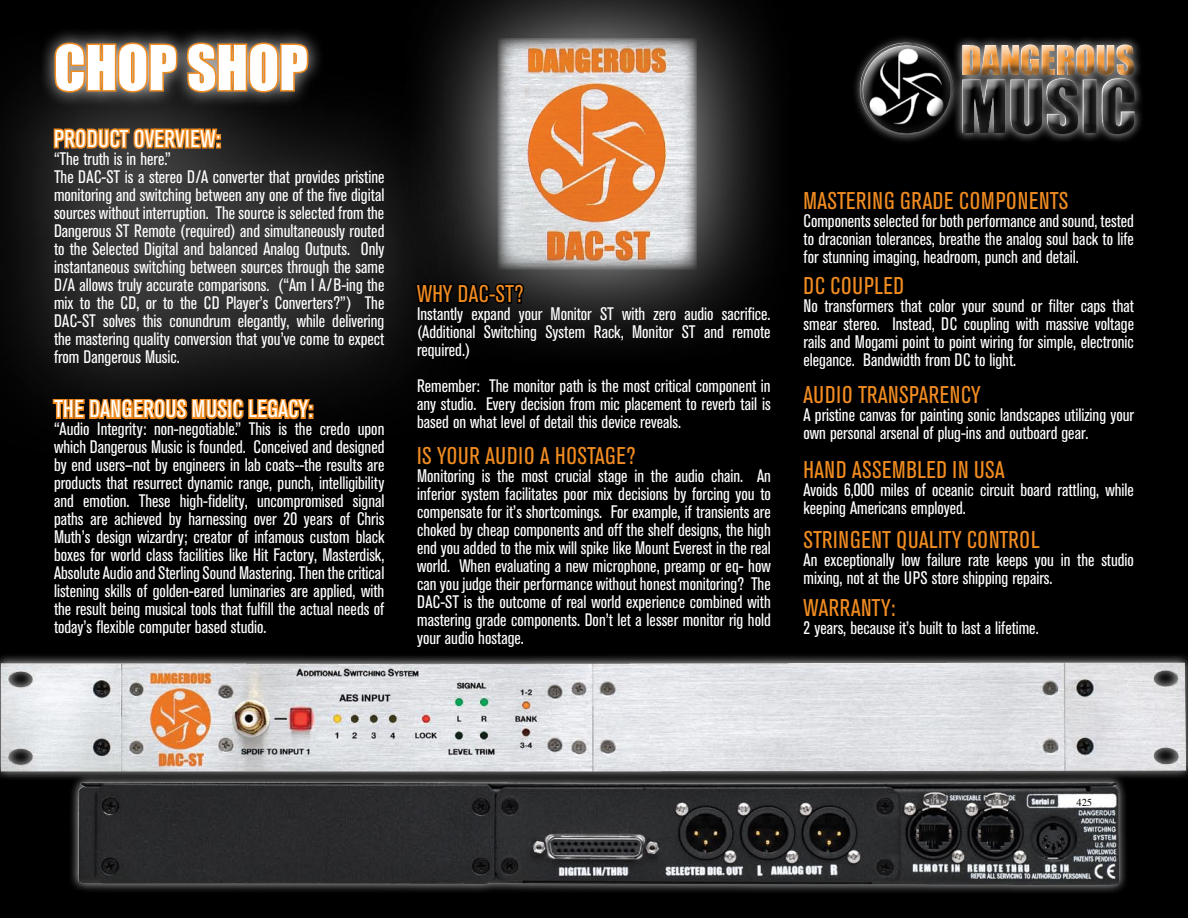
<style>
.page{position:relative;width:1188px;height:918px;background:#000}
.page>*{position:absolute;margin:0;border:0;box-sizing:border-box;transform-origin:0 0}
.t1{font:57px "Impact";color:#fff}
.t2{font:condensed 24px "Akzidenz Grotesk BE";letter-spacing:.02em;color:#f18c21}
.t3{font:condensed 24px "Akzidenz Grotesk BE";letter-spacing:.02em;color:#fff}
.t4{font:condensed 18px/18px "Akzidenz Grotesk BE";color:#fff;text-align:justify}
.t5{font:10.5px "Times";color:#000}
</style>
<div class="page">
<svg style="left:5px;top:95px;width:385px;height:294px"></svg>
<svg style="left:51px;top:305px;width:263px;height:115px"></svg>
<div style="left:849px;top:35px;width:293px;height:106px;background:#fff;opacity:.75"></div>
<div style="left:859px;top:40px;width:287px;height:103px;background:#000;opacity:.75"></div>
<div style="left:38px;top:25px;width:286px;height:83px;background:#fff;opacity:.75"></div>
<svg style="left:52px;top:35px;width:259px;height:152px;background:#614e3a"></svg>
<svg style="left:849px;top:97px;width:222px;height:46px"></svg>
<div style="left:390px;top:0;width:402px;height:364px;background:#fff;opacity:.75"></div>
<img style="left:498px;top:38px;width:199px;height:231px">
<svg style="left:413px;top:266px;width:113px;height:76px"></svg>
<div style="left:0;top:652px;width:1188px;height:128px;background:#fff;opacity:.75"></div>
<img style="left:1px;top:663px;width:1185px;height:108px">
<div style="left:68px;top:772px;width:1060px;height:122px;background:#fff;opacity:.75"></div>
<img style="left:78px;top:782px;width:1033px;height:102px">
<svg style="left:420px;top:352px;width:218px;height:12px"></svg>
<h1 class="t1" style="left:54px;top:23px;width:255px">CHOP SHOP</h1>
<h2 class="t3" style="left:54px;top:125px;width:168px">PRODUCT OVERVIEW:</h2>
<p class="t4" style="left:54px;top:150px;width:332px;text-align:left">“The truth is in here.”<br>The DAC-ST is a stereo D/A converter that provides pristine monitoring and switching between any one of the five digital sources without interruption. The source is selected from the Dangerous ST Remote (required) and simultaneously routed to the Selected Digital and balanced Analog Outputs. Only instantaneous switching between sources through the same D/A allows truly accurate comparisons. (“Am I A/B-ing the mix to the CD, or to the CD Player’s Converters?”) The DAC-ST solves this conundrum elegantly, while delivering the mastering quality conversion that you’ve come to expect from Dangerous Music.</p>
<h2 class="t3" style="left:54px;top:396px;width:260px">THE DANGEROUS MUSIC LEGACY:</h2>
<p class="t4" style="left:54px;top:421px;width:332px">“Audio Integrity: non-negotiable.” This is the credo upon which Dangerous Music is founded. Conceived and designed by end users—not by engineers in lab coats--the results are products that resurrect dynamic range, punch, intelligibility and emotion. These high-fidelity, uncompromised signal paths are achieved by harnessing over 20 years of Chris Muth’s design wizardry; creator of infamous custom black boxes for world class facilities like Hit Factory, Masterdisk, Absolute Audio and Sterling Sound Mastering. Then the critical listening skills of golden-eared luminaries are applied, with the result being musical tools that fulfill the actual needs of today’s flexible computer based studio.</p>
<h2 class="t2" style="left:417px;top:280px;width:108px">WHY DAC-ST?</h2>
<p class="t4" style="left:417px;top:305px;width:355px">Instantly expand your Monitor ST with zero audio sacrifice. (Additional Switching System Rack, Monitor ST and remote required.)</p>
<p class="t4" style="left:417px;top:377px;width:355px">Remember: The monitor path is the most critical component in any studio. Every decision from mic placement to reverb tail is based on what level of detail this device reveals.</p>
<h2 class="t2" style="left:417px;top:443px;width:220px">IS YOUR AUDIO A HOSTAGE?</h2>
<p class="t4" style="left:417px;top:468px;width:355px">Monitoring is the most crucial stage in the audio chain. An inferior system facilitates poor mix decisions by forcing you to compensate for it’s shortcomings. For example, if transients are choked by cheap components and off the shelf designs, the high end you added to the mix will spike like Mount Everest in the real world. When evaluating a new microphone, preamp or eq- how can you judge their performance without honest monitoring? The DAC-ST is the outcome of real world experience combined with mastering grade components. Don’t let a lesser monitor rig hold your audio hostage.</p>
<h2 class="t2" style="left:804px;top:187px;width:266px">MASTERING GRADE COMPONENTS</h2>
<p class="t4" style="left:804px;top:212px;width:332px">Components selected for both performance and sound, tested to draconian tolerances, breathe the analog soul back to life for stunning imaging, headroom, punch and detail.</p>
<h2 class="t2" style="left:804px;top:272px;width:102px">DC COUPLED</h2>
<p class="t4" style="left:804px;top:297px;width:332px">No transformers that color your sound or filter caps that smear stereo. Instead, DC coupling with massive voltage rails and Mogami point to point wiring for simple, electronic elegance. Bandwidth from DC to light.</p>
<h2 class="t2" style="left:804px;top:381px;width:179px">AUDIO TRANSPARENCY</h2>
<p class="t4" style="left:804px;top:406px;width:332px">A pristine canvas for painting sonic landscapes utilizing your own personal arsenal of plug-ins and outboard gear.</p>
<h2 class="t2" style="left:804px;top:456px;width:202px">HAND ASSEMBLED IN USA</h2>
<p class="t4" style="left:804px;top:481px;width:332px">Avoids 6,000 miles of oceanic circuit board rattling, while keeping Americans employed.</p>
<h2 class="t2" style="left:804px;top:527px;width:237px">STRINGENT QUALITY CONTROL</h2>
<p class="t4" style="left:804px;top:551px;width:332px">An exceptionally low failure rate keeps you in the studio mixing, not at the UPS store shipping repairs.</p>
<h2 class="t2" style="left:804px;top:594px;width:93px">WARRANTY:</h2>
<p class="t4" style="left:804px;top:619px;width:237px">2 years, because it’s built to last a lifetime.</p>
<p class="t5" style="left:1076px;top:793px;width:17px">425</p>
</div>
